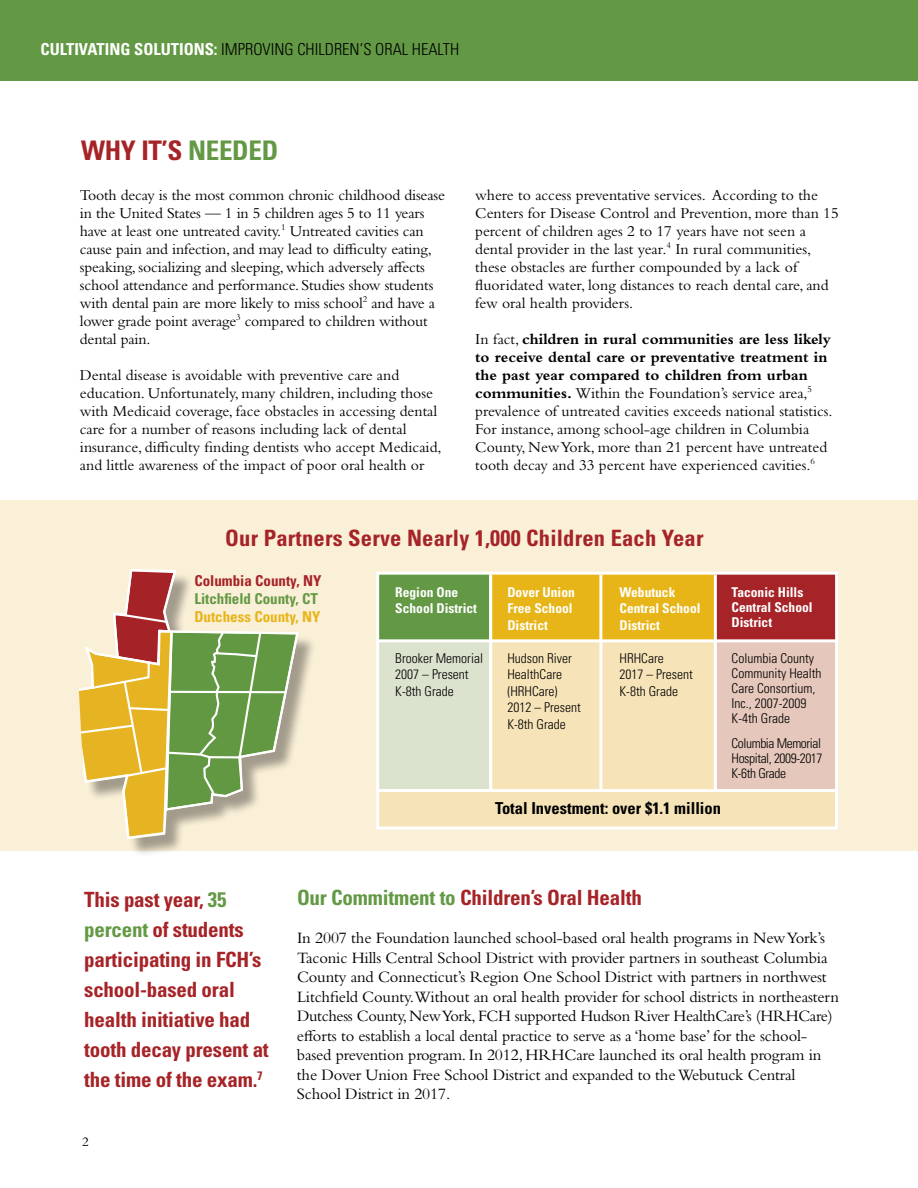
<style>
.page{position:relative;width:918px;height:1188px;background:#fff}
.page>*{position:absolute;margin:0;border:0;box-sizing:border-box;transform-origin:0 0}
.t1{font:700 condensed 27px "Univers";letter-spacing:-.01em;color:#a62327}
.t2{font:700 condensed 22.5px "Univers";letter-spacing:.01em;color:#a62327}
.t3{font:700 condensed 21px/30px "Univers";letter-spacing:-.01em;color:#a62327}
.t4{font:16.5px/19.5px "Bembo Std";letter-spacing:-.01em;color:#000}
.t5{font:300 condensed 16.5px "Univers";color:#000}
.t6{font:700 condensed 16.5px "Univers";color:#000}
.t7{font:15.75px/18px "Bembo Std";color:#000}
.t8{font:700 condensed 15px "Univers";color:#639944}
.t9{font:700 condensed 15px "Univers";color:#a62327}
.t10{font:700 condensed 15px "Univers";color:#e7b517}
.t11{font:300 condensed 13.5px/16.5px "Univers";color:#000}
.t12{font:700 condensed 13.5px/16.5px "Univers";color:#fff}
.t13{font:13.5px "Bembo Std";color:#000}
.s1{font-weight:700;color:#fff}
.s2{color:#639944}
.s3{font-weight:700}
</style>
<div class="page">
<div style="left:0;top:500px;width:918px;height:350px;background:#faefd7"></div>
<div style="left:379px;top:642px;width:110px;height:150px;background:#dbe2ce"></div>
<div style="left:379px;top:573px;width:110px;height:67px;background:#639944"></div>
<div style="left:490px;top:642px;width:226px;height:149px;background:#f6e3b7"></div>
<div style="left:490px;top:573px;width:226px;height:67px;background:#e7b517"></div>
<div style="left:716px;top:642px;width:121px;height:150px;background:#e5c7bb"></div>
<div style="left:716px;top:573px;width:121px;height:67px;background:#a62327"></div>
<div style="left:379px;top:790px;width:456px;height:38px;background:#f6e3b7"></div>
<div style="left:0;top:0;width:918px;height:81px;background:#639944"></div>
<div style="left:82px;top:571px;width:235px;height:287px;background:#000;opacity:.35"></div>
<svg style="left:78px;top:569px;width:222px;height:271px"></svg>
<div style="left:376px;top:572px;width:462px;height:257px;border:3px solid #fff"></div>
<hr style="left:377px;top:789px;width:460px;height:3px;background:#fff">
<hr style="left:489px;top:575px;width:3px;height:216px;background:#fff">
<hr style="left:599px;top:575px;width:3px;height:216px;background:#fff">
<hr style="left:714px;top:575px;width:3px;height:216px;background:#fff">
<hr style="left:378px;top:639px;width:459px;height:3px;background:#fff">
<p class="t5" style="left:40px;top:39px;width:420px"><span class="s1">Cultivating Solutions:</span> Improvi ng Chi ldren’s Oral Health</p>
<h1 class="t1" style="left:81px;top:134px;width:199px">Why It’s <span class="s2">Needed</span></h1>
<p class="t7" style="left:80px;top:185px;width:367px">Tooth decay is the most common chronic childhood disease in the United States — 1 in 5 children ages 5 to 11 years have at least one untreated cavity.<sup>1</sup> Untreated cavities can cause pain and infection, and may lead to difficulty eating, speaking, socializing and sleeping, which adversely affects school attendance and performance. Studies show students with dental pain are more likely to miss school<sup>2</sup> and have a lower grade point average<sup>3</sup> compared to children without dental pain.</p>
<p class="t7" style="left:80px;top:365px;width:363px">Dental disease is avoidable with preventive care and education. Unfortunately, many children, including those with Medicaid coverage, face obstacles in accessing dental care for a number of reasons including lack of dental insurance, difficulty finding dentists who accept Medicaid, and little awareness of the impact of poor oral health or</p>
<p class="t7" style="left:475px;top:185px;width:365px">where to access preventative services. According to the Centers for Disease Control and Prevention, more than 15 percent of children ages 2 to 17 years have not seen a dental provider in the last year.<sup>4</sup> In rural communities, these obstacles are further compounded by a lack of fluoridated water, long distances to reach dental care, and few oral health providers.</p>
<p class="t7" style="left:475px;top:329px;width:359px">In fact, <span class="s3">children in rural communities are less likely to receive dental care or preventative treatment in the past year compared to children from urban communities.</span> Within the Foundation’s service area,<sup>5 </sup>prevalence of untreated cavities exceeds national statistics.<br>For instance, among school-age children in Columbia County, New York, more than 21 percent have untreated tooth decay and 33 percent have experienced cavities.<sup>6</sup></p>
<h2 class="t2" style="left:225px;top:524px;width:480px">Our Partners Serve Nearly 1,000 Children Each Year</h2>
<p class="t9" style="left:194px;top:571px;width:119px">Columbia County, NY</p>
<p class="t8" style="left:194px;top:589px;width:117px">Litchfield County, CT</p>
<p class="t10" style="left:194px;top:607px;width:118px">Dutchess County, NY</p>
<p class="t12" style="left:395px;top:584px;width:83px">Region One<br>School District</p>
<p class="t11" style="left:395px;top:650px;width:89px">Brooker Memorial<br>2007 – Present<br>K-8th Grade</p>
<p class="t12" style="left:620px;top:584px;width:83px">Webutuck<br>Central School<br>District</p>
<p class="t11" style="left:620px;top:650px;width:75px">HRHCare<br>2017 – Present<br>K-8th Grade</p>
<p class="t12" style="left:507px;top:584px;width:69px">Dover Union<br>Free School<br>District</p>
<p class="t11" style="left:507px;top:650px;width:75px">Hudson River<br>HealthCare (HRHCare)<br>2012 – Present<br>K-8th Grade</p>
<p class="t6" style="left:495px;top:798px;width:228px">Total Investment: over $1.1 million</p>
<p class="t12" style="left:732px;top:584px;width:83px;line-height:15px">Taconic Hills<br>Central School<br>District</p>
<p class="t11" style="left:732px;top:650px;width:91px;line-height:15px">Columbia County<br>Community Health<br>Care Consortium,<br>Inc., 2007-2009<br>K-4th Grade</p>
<p class="t11" style="left:732px;top:736px;width:92px;line-height:15px;text-align:justify">Columbia Memorial Hospital, 2009-2017<br>K-6th Grade</p>
<h3 class="t3" style="left:84px;top:884px;width:186px">This past year, <span class="s2">35 percent</span> of students participating in FCH’s school-based oral health initiative had tooth decay present at the time of the exam.<sup>7</sup></h3>
<h3 class="t3" style="left:297px;top:882px;width:346px"><span class="s2">Our Commitment to</span> Children’s Oral Health</h3>
<p class="t4" style="left:297px;top:928px;width:544px">In 2007 the Foundation launched school-based oral health programs in New York’s Taconic Hills Central School District with provider partners in southeast Columbia County and Connecticut’s Region One School District with partners in northwest Litchfield County.Without an oral health provider for school districts in northeastern Dutchess County, New York, FCH supported Hudson River HealthCare’s (HRHCare) efforts to establish a local dental practice to serve as a ‘home base’ for the school&shy;based prevention program. In 2012, HRHCare launched its oral health program in the Dover Union Free School District and expanded to the Webutuck Central School District in 2017.</p>
<p class="t13" style="left:82px;top:1134px;width:8px">2</p>
</div>
